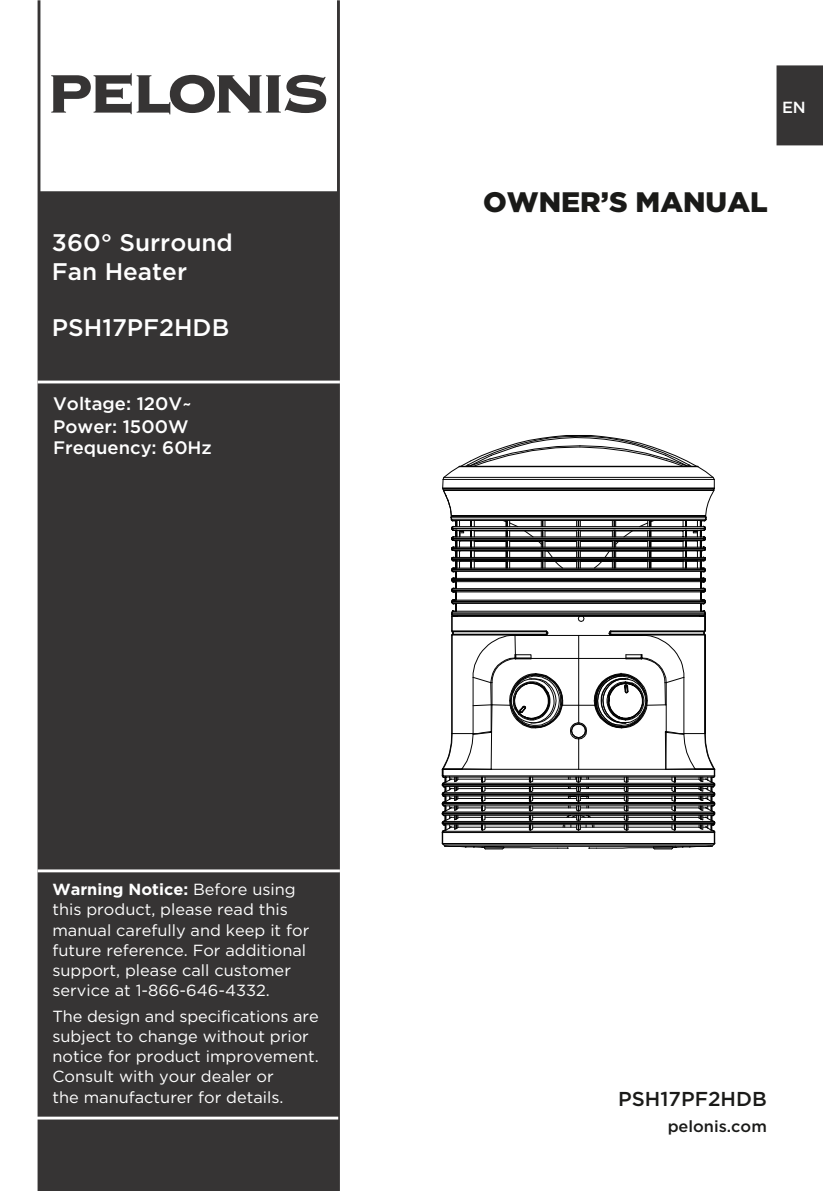
<style>
.page{position:relative;width:823px;height:1191px;background:#fff}
.page>*{position:absolute;margin:0;border:0;box-sizing:border-box;transform-origin:0 0}
.t1{font:900 28.2px "Gotham HTF";color:#1a1a18}
.t2{font:500 24px/28.8px "Gotham HTF";color:#fff}
.t3{font:500 20.2px "Gotham HTF";color:#1a1a18}
.t4{font:500 18px/22.2px "Gotham HTF";color:#fff}
.t5{font:16px/20.2px "Gotham HTF";color:#fff}
.t6{font:500 16px "Gotham HTF";color:#1a1a18}
.t7{font:500 16px "Gotham HTF";color:#fff}
.s1{font-weight:700}
</style>
<div class="page">
<svg style="left:38px;top:0;width:302px;height:1191px;background:#504f4f"></svg>
<hr style="left:38px;top:869px;width:302px;height:3px;background:#fff">
<hr style="left:36px;top:1116px;width:302px;height:3px;background:#fff">
<hr style="left:38px;top:380px;width:302px;height:3px;background:#fff">
<div style="left:776px;top:65px;width:46px;height:80px;background:#363434"></div>
<svg style="left:51px;top:73px;width:275px;height:41px"></svg>
<svg style="left:441px;top:435px;width:274px;height:415px"></svg>
<h2 class="t2" style="left:52px;top:228px;width:182px">360° Surround<br>Fan Heater</h2>
<h2 class="t2" style="left:52px;top:313px;width:179px">PSH17PF2HDB</h2>
<p class="t4" style="left:53px;top:392px;width:160px">Voltage: 120V~<br>Power: 1500W<br>Frequency: 60Hz</p>
<p class="t7" style="left:781px;top:98px;width:25px">EN</p>
<h1 class="t1" style="left:482px;top:186px;width:286px">OWNER’S MANUAL</h1>
<p class="t5" style="left:52px;top:879px;width:258px"><span class="s1">Warning Notice:</span> Before using this product, please read this manual carefully and keep it for future reference. For additional support, please call customer service at 1-866-646-4332.</p>
<p class="t5" style="left:52px;top:1006px;width:268px">The design and specifications are subject to change without prior notice for product improvement.<br>Consult with your dealer or<br>the manufacturer for details.</p>
<p class="t3" style="left:618px;top:1087px;width:150px">PSH17PF2HDB</p>
<p class="t6" style="left:667px;top:1117px;width:101px">pelonis.com</p>
</div>
